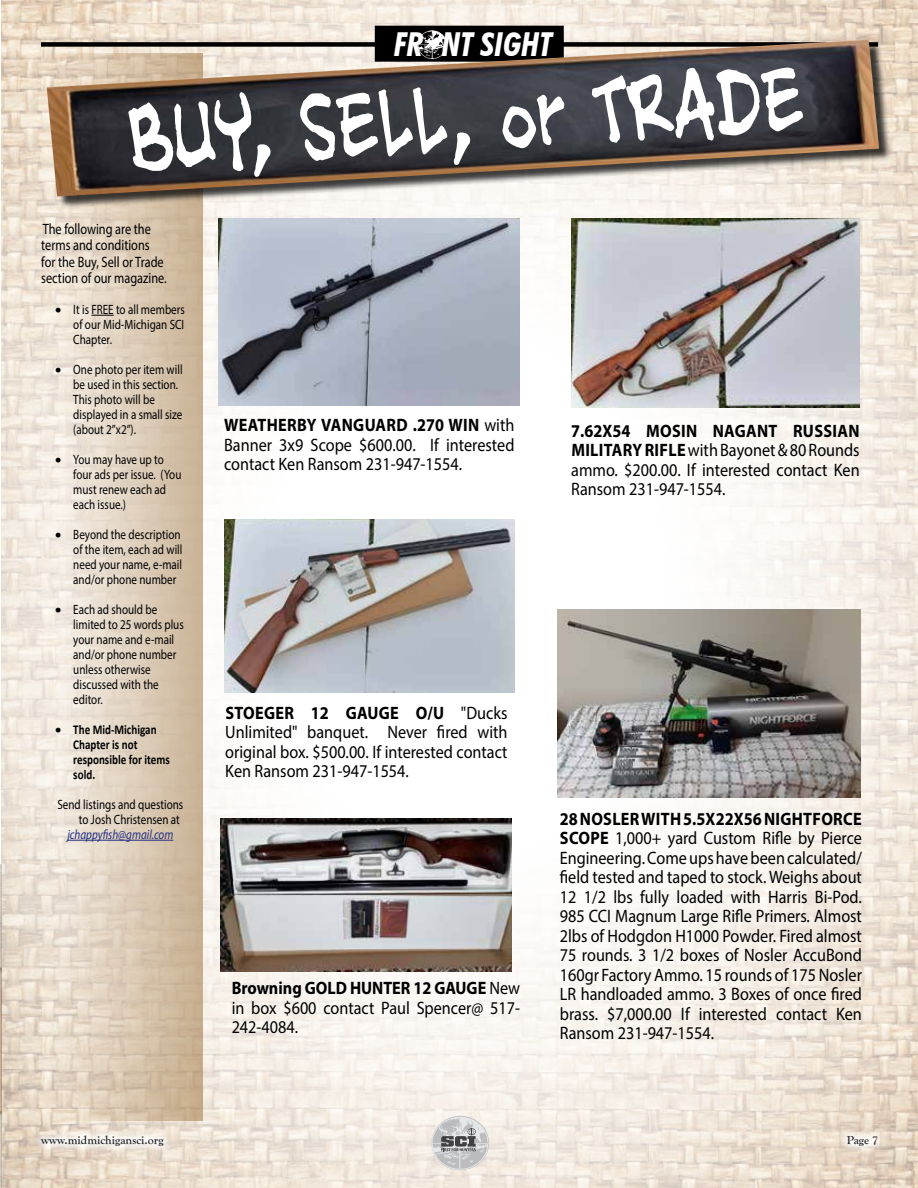
<style>
.page{position:relative;width:918px;height:1188px;background:#fff}
.page>*{position:absolute;margin:0;border:0;box-sizing:border-box;transform-origin:0 0}
.t1{font:96.6px "Ashcan BB";color:#fff;scale:.71 1}
.t2{font:italic 700 condensed 33px "Futura BT";color:#fff}
.t3{font:18px/19.5px "Myriad Pro";color:#000;text-align:justify;scale:.9 1}
.t4{font:15px/16.5px "Myriad Pro";color:#000;scale:.82 1}
.t5{font:13.5px/15px "Myriad Pro";color:#000;scale:.82 1}
.t6{font:700 13.5px/15px "Calibri";color:#000;scale:.82 1}
.t7{font:italic 13.5px "Myriad Pro";color:#212f83;scale:.82 1}
.t8{font:700 12px "Goudy Old Style T";color:#292829}
.s1{font-weight:700}
</style>
<div class="page">
<img style="left:1px;top:0;width:917px;height:1188px">
<div style="left:376px;top:26px;width:187px;height:35px;background:#000"></div>
<img style="left:418px;top:31px;width:28px;height:9px">
<svg style="left:59px;top:209px;width:143px;height:911px;background:#ddcdb9"></svg>
<div style="left:49px;top:42px;width:843px;height:167px;background:#000;opacity:.75"></div>
<img style="left:47px;top:40px;width:832px;height:156px">
<svg style="left:91px;top:315px;width:23px;height:1px"></svg>
<hr style="left:67px;top:840px;width:106px;height:1px;background:#212f83">
<img style="left:557px;top:610px;width:303px;height:188px">
<img style="left:571px;top:218px;width:289px;height:190px">
<img style="left:219px;top:218px;width:300px;height:188px">
<img style="left:224px;top:519px;width:290px;height:174px">
<img style="left:0;top:1143px;width:2px;height:45px">
<img style="left:0;top:284px;width:53px;height:859px">
<svg style="left:32px;top:1126px;width:855px;height:30px;background:#eee5da"></svg>
<img style="left:431px;top:1116px;width:58px;height:54px">
<svg style="left:441px;top:1128px;width:35px;height:23px"></svg>
<img style="left:221px;top:818px;width:291px;height:154px">
<h2 class="t2" style="left:394px;top:24px;width:160px">FR NT SIGHT</h2>
<h1 class="t1" style="left:126px;top:82px;width:954px;rotate:-3deg">BUY, SELL, or TRADE</h1>
<p class="t4" style="left:41px;top:220px;width:155px">The following are the terms and conditions for the Buy, Sell or Trade section of our magazine.</p>
<p class="t5" style="left:73px;top:302px;width:138px;text-align:justify;text-indent:-18px">• It is FREE to all members of our Mid-Michigan SCI Chapter.</p>
<p class="t5" style="left:73px;top:362px;width:135px;text-indent:-18px">• One photo per item will be used in this section.<br>This photo will be displayed in a small size (about 2”x2”).</p>
<p class="t5" style="left:73px;top:452px;width:133px;text-indent:-18px">• You may have up to four ads per issue. (You must renew each ad each issue.)</p>
<p class="t5" style="left:73px;top:527px;width:135px;text-indent:-18px">• Beyond the description of the item, each ad will need your name, e-mail and/or phone number</p>
<p class="t5" style="left:73px;top:602px;width:136px;text-indent:-18px">• Each ad should be limited to 25 words plus your name and e-mail and/or phone number unless otherwise discussed with the editor.</p>
<p class="t6" style="left:73px;top:722px;width:119px;text-indent:-18px">• The Mid-Michigan<br>Chapter is not responsible for items sold.</p>
<p class="t5" style="left:57px;top:797px;width:155px;text-align:right">Send listings and questions to Josh Christensen at</p>
<p class="t7" style="left:67px;top:826px;width:131px">jchappyfish@gmail.com</p>
<p class="t3" style="left:224px;top:415px;width:324px"><span class="s1">WEATHERBY VANGUARD .270 WIN</span> with Banner 3x9 Scope $600.00. If interested contact Ken Ransom 231-947-1554.</p>
<p class="t3" style="left:571px;top:421px;width:322px"><span class="s1">7.62X54 MOSIN NAGANT RUSSIAN MILITARY RIFLE</span> with Bayonet &amp; 80 Rounds ammo. $200.00. If interested contact Ken Ransom 231-947-1554.</p>
<p class="t3" style="left:225px;top:703px;width:315px"><span class="s1">STOEGER 12 GAUGE O/U</span> "Ducks Unlimited" banquet. Never fired with original box. $500.00. If interested contact Ken Ransom 231-947-1554.</p>
<p class="t3" style="left:232px;top:978px;width:322px"><span class="s1">Browning GOLD HUNTER 12 GAUGE</span> New in box $600 contact Paul Spencer@ 517- 242-4084.</p>
<p class="t3" style="left:560px;top:809px;width:337px"><span class="s1">28 NOSLER WITH 5.5X22X56 NIGHTFORCE SCOPE</span> 1,000+ yard Custom Rifle by Pierce Engineering. Come ups have been calculated/ field tested and taped to stock. Weighs about 12 1/2 lbs fully loaded with Harris Bi-Pod.<br>985 CCI Magnum Large Rifle Primers. Almost 2lbs of Hodgdon H1000 Powder. Fired almost 75 rounds. 3 1/2 boxes of Nosler AccuBond 160gr Factory Ammo. 15 rounds of 175 Nosler LR handloaded ammo. 3 Boxes of once fired brass. $7,000.00 If interested contact Ken Ransom 231-947-1554.</p>
<p class="t8" style="left:41px;top:1133px;width:124px">www.midmichigansci.org</p>
<p class="t8" style="left:847px;top:1133px;width:33px">Page 7</p>
</div>
